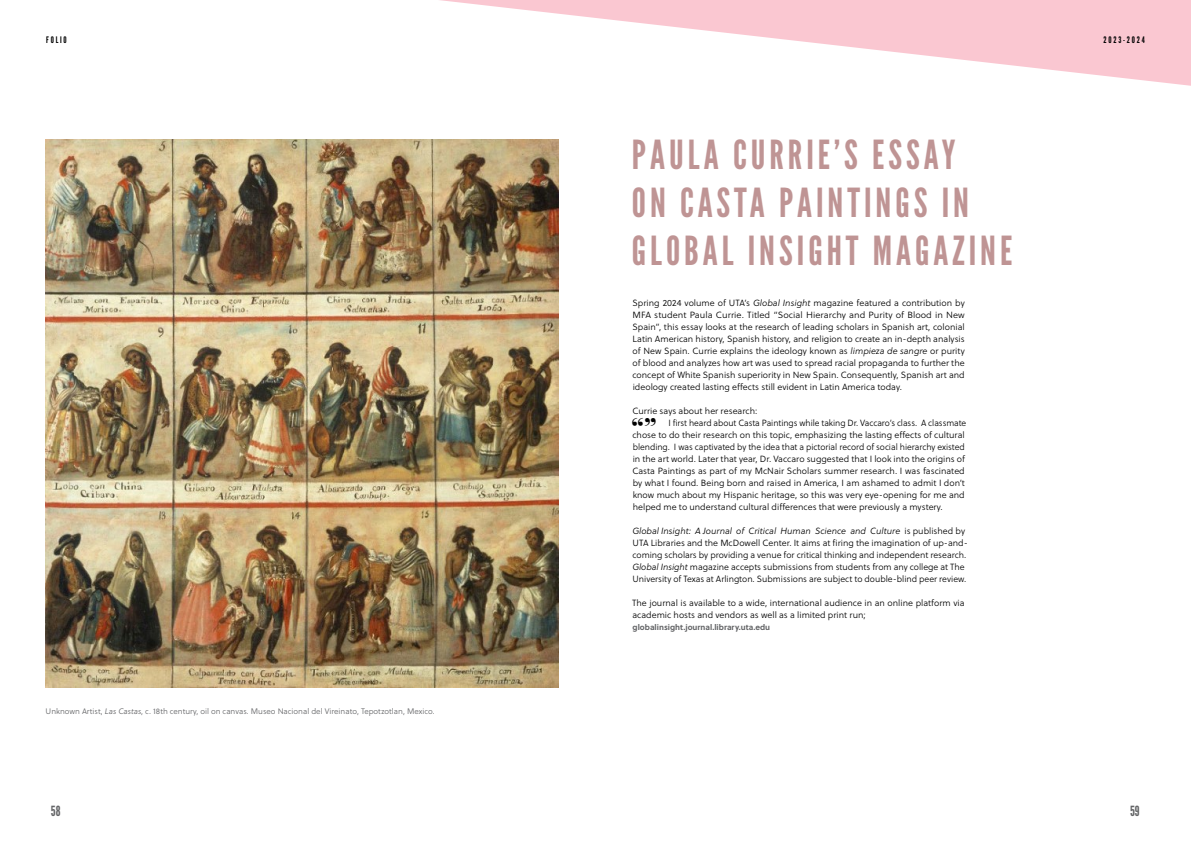
<style>
.page{position:relative;width:1191px;height:842px;background:#fff}
.page>*{position:absolute;margin:0;border:0;box-sizing:border-box;transform-origin:0 0}
.t1{font:40px/48px "League Gothic";letter-spacing:.1em;color:#bf9494}
.t2{font:36px "Kepler Std Bold Scn Disp";color:#000}
.t3{font:14px "League Gothic";color:#636466}
.t4{font:9px/12px "Soleil Lt";color:#000}
.t5{font:9px "Soleil Lt";color:#000;scale:.96 1}
.t6{font:9px "League Gothic";letter-spacing:.2em;color:#000}
.t7{font:8px "Soleil Lt";color:#636466}
.t8{font:700 8px "Soleil";color:#636466}
.s1{font-style:italic}
</style>
<div class="page">
<img style="left:45px;top:140px;width:513px;height:547px">
<svg style="left:440px;top:0;width:751px;height:86px"></svg>
<p class="t6" style="left:46px;top:35px;width:22px">FOLIO</p>
<p class="t6" style="left:1103px;top:35px;width:43px">2023-2024</p>
<p class="t7" style="left:46px;top:705px;width:391px">Unknown Artist, <span class="s1">Las Castas</span>, c. 18th century, oil on canvas. Museo Nacional del Vireinato, Tepotzotlan, Mexico.</p>
<h1 class="t1" style="left:632px;top:131px;width:382px">PAULA CURRIE’S ESSAY<br>ON CASTA PAINTINGS IN<br>GLOBAL INSIGHT MAGAZINE</h1>
<p class="t4" style="left:632px;top:297px;width:334px;text-align:justify">Spring 2024 volume of UTA’s <span class="s1">Global Insight</span> magazine featured a contribution by MFA student Paula Currie. Titled “Social Hierarchy and Purity of Blood in New Spain”, this essay looks at the research of leading scholars in Spanish art, colonial Latin American history, Spanish history, and religion to create an in-depth analysis of New Spain. Currie explains the ideology known as <span class="s1">limpieza de sangre</span> or purity of blood and analyzes how art was used to spread racial propaganda to further the concept of White Spanish superiority in New Spain. Consequently, Spanish art and ideology created lasting effects still evident in Latin America today.</p>
<p class="t4" style="left:632px;top:405px;width:126px">Currie says about her research:</p>
<p class="t5" style="left:668px;top:416px;width:312px">I first heard about Casta Paintings while taking Dr. Vaccaro’s class. A classmate</p>
<p class="t4" style="left:632px;top:429px;width:334px">chose to do their research on this topic, emphasizing the lasting effects of cultural</p>
<p class="t4" style="left:633px;top:441px;width:334px">blending. I was captivated by the idea that a pictorial record of social hierarchy existed</p>
<p class="t4" style="left:632px;top:453px;width:334px">in the art world. Later that year, Dr. Vaccaro suggested that I look into the origins of</p>
<p class="t4" style="left:632px;top:465px;width:334px">Casta Paintings as part of my McNair Scholars summer research. I was fascinated</p>
<p class="t4" style="left:633px;top:477px;width:333px">by what I found. Being born and raised in America, I am ashamed to admit I don’t</p>
<p class="t4" style="left:633px;top:489px;width:333px">know much about my Hispanic heritage, so this was very eye-opening for me and</p>
<p class="t4" style="left:633px;top:501px;width:312px">helped me to understand cultural differences that were previously a mystery.</p>
<p class="t4" style="left:632px;top:525px;width:337px"><span class="s1">Global Insight: A Journal of Critical Human Science and Culture</span> is published by UTA Libraries and the McDowell Center. It aims at firing the imagination of up-and&shy;coming scholars by providing a venue for critical thinking and independent research.<br><span class="s1">Global Insight</span> magazine accepts submissions from students from any college at The University of Texas at Arlington. Submissions are subject to double-blind peer review.</p>
<p class="t4" style="left:632px;top:597px;width:334px">The journal is available to a wide, international audience in an online platform via academic hosts and vendors as well as a limited print run;</p>
<p class="t8" style="left:632px;top:621px;width:139px">globalinsight.journal.library.uta.edu</p>
<h2 class="t2" style="left:631px;top:411px;width:26px">“”</h2>
<h3 class="t3" style="left:51px;top:803px;width:11px">58</h3>
<h3 class="t3" style="left:1130px;top:803px;width:11px">59</h3>
</div>
